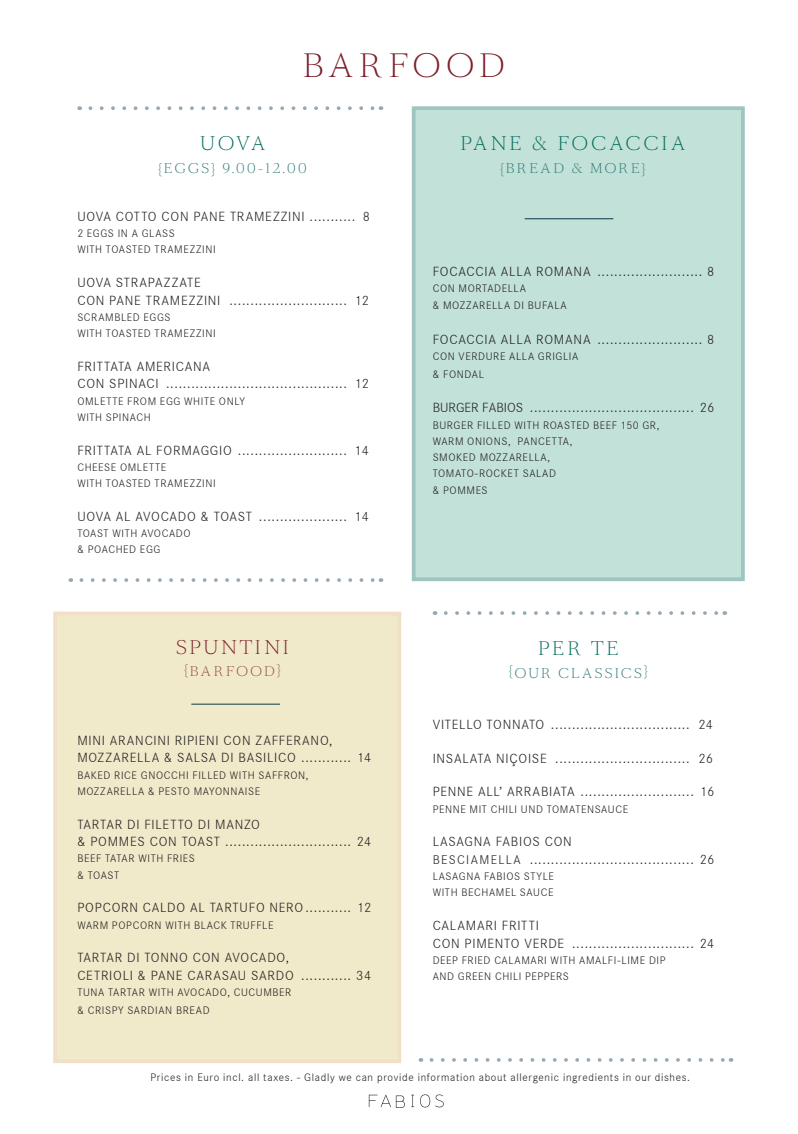
<style>
.page{position:relative;width:798px;height:1134px;background:#fff}
.page>*{position:absolute;margin:0;border:0;box-sizing:border-box;transform-origin:0 0}
.t1{font:300 30px "Sang Bleu BP";letter-spacing:.195em;color:#7d1f29}
.t2{font:300 17.5px "Sang Bleu BP";letter-spacing:.17em;color:#00695a}
.t3{font:300 17.5px "Sang Bleu BP";letter-spacing:.17em;color:#7d1f29}
.Auszeichnung_mit_Pre{font:300 13.75px/17.5px "Corporate S";letter-spacing:.055em;color:#231f20}
.Auszeichnung{font:300 13.75px "Corporate S";letter-spacing:.055em;color:#231f20}
.Auszeichnung_mit_Pre-2{font:300 13.75px "Corporate S";color:#231f20}
.t4{font:300 12.5px "Sang Bleu BP";letter-spacing:.2em;color:#297575}
.t5{font:300 12.5px "Sang Bleu BP";letter-spacing:.18em;color:#297575}
.t6{font:300 12.5px "Sang Bleu BP";letter-spacing:.225em;color:#297575}
.t7{font:300 12.5px "Sang Bleu BP";letter-spacing:.21em;color:#924645}
.Auszeichnung-2{font:300 11.25px "Corporate S";letter-spacing:.055em;color:#231f20}
.Auszeichnung_mit_Pre-3{font:300 11.25px "Corporate S";letter-spacing:.05em;color:#231f20}
.s1{font-size:13px}
</style>
<div class="page">
<div style="left:411px;top:106px;width:333px;height:475px;background:#c2e1d8"></div>
<svg style="left:368px;top:1095px;width:37px;height:13px"></svg>
<svg style="left:411px;top:1095px;width:3px;height:12px"></svg>
<svg style="left:420px;top:1094px;width:23px;height:13px"></svg>
<svg style="left:90px;top:106px;width:291px;height:4px"></svg>
<svg style="left:445px;top:611px;width:273px;height:4px"></svg>
<svg style="left:81px;top:578px;width:300px;height:4px"></svg>
<svg style="left:431px;top:1058px;width:293px;height:4px"></svg>
<hr style="left:524px;top:218px;width:89px;height:1px;background:#093948">
<div style="left:53px;top:612px;width:348px;height:451px;background:#f0e9ca"></div>
<hr style="left:191px;top:704px;width:89px;height:1px;background:#093948">
<p class="t1" style="left:303px;top:44px;width:203px">BARFOOD</p>
<p class="t2" style="left:200px;top:131px;width:66px">UOVA</p>
<p class="t4" style="left:158px;top:159px;width:150px">{EGGS} 9.00-12.00</p>
<p class="Auszeichnung" style="left:77px;top:207px;width:294px">UOVA COTTO CON PANE TRAMEZZINI ........... 8</p>
<p class="Auszeichnung-2" style="left:77px;top:226px;width:99px">2 EGGS IN A GLASS</p>
<p class="Auszeichnung-2" style="left:77px;top:242px;width:140px">WITH TOASTED TRAMEZZINI</p>
<p class="Auszeichnung_mit_Pre" style="left:77px;top:273px;width:125px">UOVA STRAPAZZATE</p>
<p class="Auszeichnung_mit_Pre" style="left:77px;top:291px;width:293px">CON PANE TRAMEZZINI ............................ 12</p>
<p class="Auszeichnung_mit_Pre-3" style="left:77px;top:310px;width:95px">SCRAMBLED EGGS</p>
<p class="Auszeichnung-2" style="left:77px;top:326px;width:140px">WITH TOASTED TRAMEZZINI</p>
<p class="Auszeichnung_mit_Pre" style="left:77px;top:357px;width:134px">FRITTATA AMERICANA</p>
<p class="Auszeichnung_mit_Pre" style="left:77px;top:375px;width:293px">CON SPINACI ........................................... 12</p>
<p class="Auszeichnung-2" style="left:77px;top:394px;width:169px">OMLETTE FROM EGG WHITE ONLY</p>
<p class="Auszeichnung-2" style="left:77px;top:410px;width:75px">WITH SPINACH</p>
<p class="Auszeichnung" style="left:77px;top:441px;width:293px">FRITTATA AL FORMAGGIO .......................... 14</p>
<p class="Auszeichnung-2" style="left:77px;top:460px;width:90px">CHEESE OMLETTE</p>
<p class="Auszeichnung-2" style="left:77px;top:476px;width:140px">WITH TOASTED TRAMEZZINI</p>
<p class="Auszeichnung" style="left:77px;top:507px;width:293px">UOVA AL AVOCADO &amp; TOAST ..................... 14</p>
<p class="Auszeichnung-2" style="left:77px;top:526px;width:115px">TOAST WITH AVOCADO</p>
<p class="Auszeichnung-2" style="left:77px;top:542px;width:85px">&amp; POACHED EGG</p>
<p class="t3" style="left:176px;top:635px;width:114px">SPUNTINI</p>
<p class="t7" style="left:184px;top:663px;width:98px">{BARFOOD}</p>
<p class="Auszeichnung_mit_Pre" style="left:77px;top:731px;width:295px">MINI ARANCINI RIPIENI CON ZAFFERANO,<br>MOZZARELLA &amp; SALSA DI BASILICO ............ 14</p>
<p class="Auszeichnung-2" style="left:77px;top:767px;width:233px">BAKED RICE GNOCCHI FILLED WITH SAFFRON,</p>
<p class="Auszeichnung-2" style="left:77px;top:784px;width:184px">MOZZARELLA &amp; PESTO MAYONNAISE</p>
<p class="Auszeichnung_mit_Pre" style="left:77px;top:815px;width:184px">TARTAR DI FILETTO DI MANZO</p>
<p class="Auszeichnung_mit_Pre" style="left:77px;top:832px;width:295px">&amp; POMMES CON TOAST .............................. 24</p>
<p class="Auszeichnung-2" style="left:77px;top:851px;width:119px">BEEF TATAR WITH FRIES</p>
<p class="Auszeichnung-2" style="left:77px;top:867px;width:43px">&amp; TOAST</p>
<p class="Auszeichnung_mit_Pre" style="left:77px;top:898px;width:295px">POPCORN CALDO AL TARTUFO NERO........... 12</p>
<p class="Auszeichnung-2" style="left:77px;top:917px;width:198px">WARM POPCORN WITH BLACK TRUFFLE</p>
<p class="Auszeichnung_mit_Pre" style="left:77px;top:948px;width:213px">TARTAR DI TONNO CON AVOCADO,</p>
<p class="Auszeichnung_mit_Pre" style="left:77px;top:966px;width:295px">CETRIOLI &amp; PANE CARASAU SARDO ............ 34</p>
<p class="Auszeichnung-2" style="left:77px;top:985px;width:215px">TUNA TARTAR WITH AVOCADO, CUCUMBER</p>
<p class="Auszeichnung-2" style="left:77px;top:1002px;width:134px">&amp; CRISPY SARDIAN BREAD</p>
<p class="t2" style="left:460px;top:131px;width:226px">PANE &amp; FOCACCIA</p>
<p class="t6" style="left:500px;top:159px;width:146px">{BREAD &amp; MORE}</p>
<p class="Auszeichnung_mit_Pre" style="left:432px;top:262px;width:283px">FOCACCIA ALLA ROMANA ......................... 8</p>
<p class="Auszeichnung-2" style="left:432px;top:281px;width:95px">CON MORTADELLA</p>
<p class="Auszeichnung-2" style="left:432px;top:297px;width:135px">&amp; MOZZARELLA DI BUFALA</p>
<p class="Auszeichnung_mit_Pre" style="left:432px;top:330px;width:283px">FOCACCIA ALLA ROMANA ......................... 8</p>
<p class="Auszeichnung-2" style="left:432px;top:349px;width:147px">CON VERDURE ALLA GRIGLIA</p>
<p class="Auszeichnung-2" style="left:432px;top:367px;width:53px">&amp; FONDAL</p>
<p class="Auszeichnung_mit_Pre-2" style="left:432px;top:399px;width:283px">BURGER FABIOS ....................................... 26</p>
<p class="Auszeichnung-2" style="left:432px;top:417px;width:228px">BURGER FILLED WITH ROASTED BEEF 150 GR,</p>
<p class="Auszeichnung-2" style="left:432px;top:434px;width:141px">WARM ONIONS, PANCETTA,</p>
<p class="Auszeichnung-2" style="left:432px;top:450px;width:119px">SMOKED MOZZARELLA,</p>
<p class="Auszeichnung-2" style="left:432px;top:466px;width:125px">TOMATO-ROCKET SALAD</p>
<p class="Auszeichnung-2" style="left:432px;top:482px;width:56px">&amp; POMMES</p>
<p class="t2" style="left:538px;top:636px;width:82px">PER TE</p>
<p class="t5" style="left:509px;top:664px;width:140px">{OUR CLASSICS}</p>
<p class="Auszeichnung" style="left:432px;top:715px;width:281px">VITELLO TONNATO ................................. 24</p>
<p class="Auszeichnung_mit_Pre" style="left:432px;top:749px;width:281px">INSALATA NIÇOISE ................................ 26</p>
<p class="Auszeichnung_mit_Pre" style="left:432px;top:783px;width:283px">PENNE ALL’ ARRABIATA ........................... 16</p>
<p class="Auszeichnung-2" style="left:432px;top:802px;width:197px">PENNE MIT CHILI UND TOMATENSAUCE</p>
<p class="Auszeichnung" style="left:432px;top:833px;width:141px">LASAGNA FABIOS CON</p>
<p class="Auszeichnung" style="left:432px;top:850px;width:283px"><span class="s1">BESCIAMELLA</span> ....................................... 26</p>
<p class="Auszeichnung-2" style="left:432px;top:869px;width:123px">LASAGNA FABIOS STYLE</p>
<p class="Auszeichnung-2" style="left:432px;top:885px;width:122px">WITH BECHAMEL SAUCE</p>
<p class="Auszeichnung_mit_Pre" style="left:432px;top:916px;width:108px">CALAMARI FRITTI</p>
<p class="Auszeichnung_mit_Pre" style="left:432px;top:934px;width:283px">CON PIMENTO VERDE ............................. 24</p>
<p class="Auszeichnung-2" style="left:432px;top:953px;width:234px">DEEP FRIED CALAMARI WITH AMALFI-LIME DIP</p>
<p class="Auszeichnung-2" style="left:432px;top:969px;width:138px">AND GREEN CHILI PEPPERS</p>
<p class="Auszeichnung-2" style="left:150px;top:1069px;width:541px">Prices in Euro incl. all taxes. - Gladly we can provide information about allergenic ingredients in our dishes.</p>
</div>
